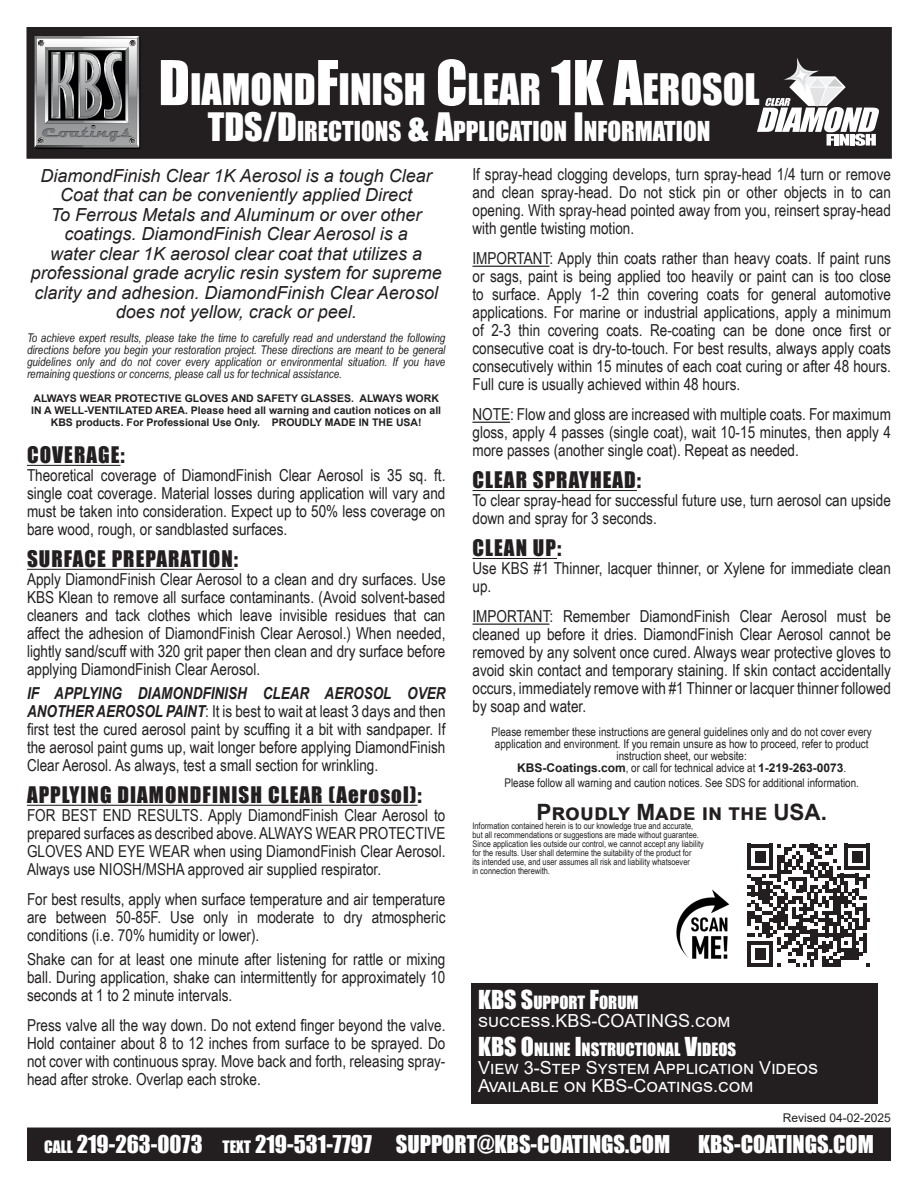
<style>
.page{position:relative;width:918px;height:1188px;background:#fff}
.page>*{position:absolute;margin:0;border:0;box-sizing:border-box;transform-origin:0 0}
.t1{font:39.9px "Impact";color:#fff}
.t2{font:25.2px "Impact";color:#fff}
.t3{font:22.5px "Impact";color:#fff}
.Text{font:700 22.5px "Arial";color:#231f20}
.Impact_Header{font:21px "Impact";letter-spacing:.05em;color:#231f20}
.t4{font:italic 18px/19.5px "Arial";color:#231f20;text-align:center}
.t5{font:18px "Arial";color:#fff}
.Impact_Header-2{font:16.8px "Impact";color:#fff}
.Text-2{font:16.5px/18px "Arial Narrow";color:#231f20;text-align:justify}
.Impact_Header-3{font:16.5px/18px "Arial Narrow";color:#231f20;text-align:justify}
.Text-3{font:italic 12px/12px "Arial Narrow";color:#231f20;text-align:justify}
.Text-4{font:12px/12px "Arial Narrow";color:#231f20;text-align:center}
.Text-5{font:700 12px "Arial";color:#231f20}
.t6{font:12px "Arial";color:#231f20}
.Text-6{font:700 10.5px/12px "Arial";color:#231f20;text-align:center}
.Text-7{font:9px "Arial Narrow";color:#231f20}
.s1{font-size:57px}
.s2{font-size:36px}
.s3{font-weight:700;font-style:italic}
.s4{font-family:"Arial Narrow";font-weight:400}
.s5{font-size:24px}
.s6{font-size:15.75px}
</style>
<div class="page">
<div style="left:27px;top:28px;width:864px;height:130px;background:#231f20"></div>
<div style="left:26px;top:27px;width:866px;height:132px;border:2px solid #231f20"></div>
<svg style="left:34px;top:36px;width:106px;height:113px;background:#828384"></svg>
<div style="left:28px;top:1128px;width:862px;height:32px;background:#231f20"></div>
<div style="left:27px;top:1128px;width:864px;height:33px;border:2px solid #231f20"></div>
<div style="left:471px;top:983px;width:407px;height:121px;background:#231f20"></div>
<svg style="left:757px;top:58px;width:122px;height:88px"></svg>
<hr style="left:27px;top:465px;width:93px;height:1px;background:#231f20">
<hr style="left:27px;top:569px;width:207px;height:1px;background:#231f20">
<hr style="left:27px;top:805px;width:391px;height:1px;background:#231f20">
<hr style="left:472px;top:266px;width:77px;height:1px;background:#231f20">
<hr style="left:472px;top:422px;width:38px;height:1px;background:#231f20">
<hr style="left:472px;top:490px;width:165px;height:1px;background:#231f20">
<hr style="left:472px;top:558px;width:85px;height:1px;background:#231f20">
<hr style="left:472px;top:624px;width:77px;height:1px;background:#231f20">
<img style="left:676px;top:889px;width:54px;height:70px">
<svg style="left:747px;top:844px;width:123px;height:123px"></svg>
<p class="t1" style="left:159px;top:58px;width:523px"><span class="s1">D</span>IAMOND<span class="s1">F</span>INISH <span class="s1">C</span>LEAR <span class="s1">1K A</span>EROSO</p>
<p class="t1" style="left:745px;top:58px;width:17px">L</p>
<p class="t2" style="left:208px;top:112px;width:391px"><span class="s2">TDS/D</span>IR ECTIONS <span class="s2">&amp; A</span>PPLICATION <span class="s2">I</span>NFORM</p>
<p class="t2" style="left:653px;top:112px;width:35px">ATION</p>
<p class="t4" style="left:31px;top:166px;width:413px">DiamondFinish Clear 1K Aerosol is a tough Clear Coat that can be conveniently applied Direct<br>To Ferrous Metals and Aluminum or over other coatings. DiamondFinish Clear Aerosol is a<br>water clear 1K aerosol clear coat that utilizes a professional grade acrylic resin system for supreme clarity and adhesion. DiamondFinish Clear Aerosol does not yellow, crack or peel.</p>
<p class="Text-3" style="left:27px;top:332px;width:420px">To achieve expert results, please take the time to carefully read and understand the following directions before you begin your restoration project. These directions are meant to be general guidelines only and do not cover every application or environmental situation. If you have remaining questions or concerns, please call us for technical assistance.</p>
<p class="Text-6" style="left:31px;top:393px;width:411px">ALWAYS WEAR PROTECTIVE GLOVES AND SAFETY GLASSES. ALWAYS WORK<br>IN A WELL-VENTILATED AREA. Please heed all warning and caution notices on all<br>KBS products. For Professional Use Only. PROUDLY MADE IN THE USA!</p>
<p class="Impact_Header" style="left:27px;top:439px;width:99px">COVERAGE:</p>
<p class="Impact_Header-3" style="left:27px;top:466px;width:420px">Theoretical coverage of DiamondFinish Clear Aerosol is 35 sq. ft. single coat coverage. Material losses during application will vary and must be taken into consideration. Expect up to 50% less coverage on bare wood, rough, or sandblasted surfaces.</p>
<p class="Impact_Header" style="left:27px;top:543px;width:213px">SURFACE PREPARATION:</p>
<p class="Impact_Header-3" style="left:27px;top:570px;width:420px">Apply DiamondFinish Clear Aerosol to a clean and dry surfaces. Use KBS Klean to remove all surface contaminants. (Avoid solvent-based cleaners and tack clothes which leave invisible residues that can affect the adhesion of DiamondFinish Clear Aerosol.) When needed, lightly sand/scuff with 320 grit paper then clean and dry surface before applying DiamondFinish Clear Aerosol.</p>
<p class="Impact_Header-3" style="left:27px;top:684px;width:420px"><span class="s3">IF APPLYING DIAMONDFINISH CLEAR AEROSOL OVER ANOTHER AEROSOL PAINT</span>: It is best to wait at least 3 days and then first test the cured aerosol paint by scuffing it a bit with sandpaper. If the aerosol paint gums up, wait longer before applying DiamondFinish Clear Aerosol. As always, test a small section for wrinkling.</p>
<p class="Impact_Header" style="left:27px;top:779px;width:396px">APPLYING DIAMONDFINISH CLEAR (Aerosol):</p>
<p class="Text-2" style="left:27px;top:806px;width:420px">FOR BEST END RESULTS. Apply DiamondFinish Clear Aerosol to prepared surfaces as described above. ALWAYS WEAR PROTECTIVE GLOVES AND EYE WEAR when using DiamondFinish Clear Aerosol.<br>Always use NIOSH/MSHA approved air supplied respirator.</p>
<p class="Text-2" style="left:27px;top:890px;width:420px">For best results, apply when surface temperature and air temperature are between 50-85F. Use only in moderate to dry atmospheric conditions (i.e. 70% humidity or lower).</p>
<p class="Text-2" style="left:27px;top:950px;width:420px">Shake can for at least one minute after listening for rattle or mixing ball. During application, shake can intermittently for approximately 10 seconds at 1 to 2 minute intervals.</p>
<p class="Text-2" style="left:27px;top:1016px;width:420px">Press valve all the way down. Do not extend finger beyond the valve.<br>Hold container about 8 to 12 inches from surface to be sprayed. Do not cover with continuous spray. Move back and forth, releasing spray&shy;head after stroke. Overlap each stroke.</p>
<p class="Text-2" style="left:472px;top:165px;width:420px">If spray-head clogging develops, turn spray-head 1/4 turn or remove and clean spray-head. Do not stick pin or other objects in to can opening. With spray-head pointed away from you, reinsert spray-head with gentle twisting motion.</p>
<p class="Text-2" style="left:472px;top:249px;width:420px">IMPORTANT: Apply thin coats rather than heavy coats. If paint runs or sags, paint is being applied too heavily or paint can is too close to surface. Apply 1-2 thin covering coats for general automotive applications. For marine or industrial applications, apply a minimum of 2-3 thin covering coats. Re-coating can be done once first or consecutive coat is dry-to-touch. For best results, always apply coats consecutively within 15 minutes of each coat curing or after 48 hours.<br>Full cure is usually achieved within 48 hours.</p>
<p class="Text-2" style="left:472px;top:405px;width:420px">NOTE: Flow and gloss are increased with multiple coats. For maximum gloss, apply 4 passes (single coat), wait 10-15 minutes, then apply 4 more passes (another single coat). Repeat as needed.</p>
<p class="Impact_Header" style="left:472px;top:464px;width:170px">CLEAR SPRAYHEAD:</p>
<p class="Text-2" style="left:472px;top:491px;width:420px">To clear spray-head for successful future use, turn aerosol can upside down and spray for 3 seconds.</p>
<p class="Impact_Header" style="left:472px;top:532px;width:90px">CLEAN UP:</p>
<p class="Text-2" style="left:472px;top:559px;width:420px">Use KBS #1 Thinner, lacquer thinner, or Xylene for immediate clean up.</p>
<p class="Text-2" style="left:472px;top:607px;width:420px">IMPORTANT: Remember DiamondFinish Clear Aerosol must be cleaned up before it dries. DiamondFinish Clear Aerosol cannot be removed by any solvent once cured. Always wear protective gloves to avoid skin contact and temporary staining. If skin contact accidentally occurs, immediately remove with #1 Thinner or lacquer thinner followed by soap and water.</p>
<p class="Text-4" style="left:492px;top:726px;width:382px">Please remember these instructions are general guidelines only and do not cover every application and environment. If you remain unsure as how to proceed, refer to product instruction sheet, our website:</p>
<p class="Text-5" style="left:517px;top:760px;width:331px">KBS-Coatings.com<span class="s4">, or call for technical advice at</span> 1-219-263-0073<span class="s4">.</span></p>
<p class="Text-4" style="left:505px;top:777px;width:356px">Please follow all warning and caution notices. See SDS for additional information.</p>
<p class="Text" style="left:536px;top:797px;width:292px">Proudly Made in the USA.</p>
<p class="Text-7" style="left:472px;top:820px;width:222px">Information contained herein is to our knowledge true and accurate,</p>
<p class="Text-7" style="left:472px;top:829px;width:228px">but all recommendations or suggestions are made without guarantee.</p>
<p class="Text-7" style="left:472px;top:838px;width:233px">Since application lies outside our control, we cannot accept any liability</p>
<p class="Text-7" style="left:472px;top:847px;width:221px">for the results. User shall determine the suitability of the product for</p>
<p class="Text-7" style="left:472px;top:856px;width:219px">its intended use, and user assumes all risk and liability whatsoever</p>
<p class="Text-7" style="left:472px;top:865px;width:79px">in connection therewith.</p>
<p class="Impact_Header-2" style="left:478px;top:989px;width:65px"><span class="s5">KBS S</span>UPPOR</p>
<p class="Impact_Header-2" style="left:578px;top:989px;width:33px">T <span class="s5">F</span>ORUM</p>
<p class="t5" style="left:478px;top:1008px;width:254px">success.KBS-COATINGS.com</p>
<p class="Impact_Header-2" style="left:478px;top:1036px;width:250px"><span class="s5">KBS O</span>NLIN E <span class="s5">I</span>NSTRUCTIONAL <span class="s5">V</span>IDEOS</p>
<p class="t5" style="left:478px;top:1055px;width:342px">View 3-Step System Application Videos</p>
<p class="t5" style="left:478px;top:1073px;width:277px">Available on KBS-Coatings.com</p>
<p class="t6" style="left:783px;top:1110px;width:110px">Revised 04-02-2025</p>
<p class="t3" style="left:44px;top:1126px;width:831px"><span class="s6">CALL</span> 219-263-0073 <span class="s6">TEXT</span> 219-531-7797 SUPPORT@KBS-COATINGS.COM KBS-COATINGS.COM</p>
</div>
